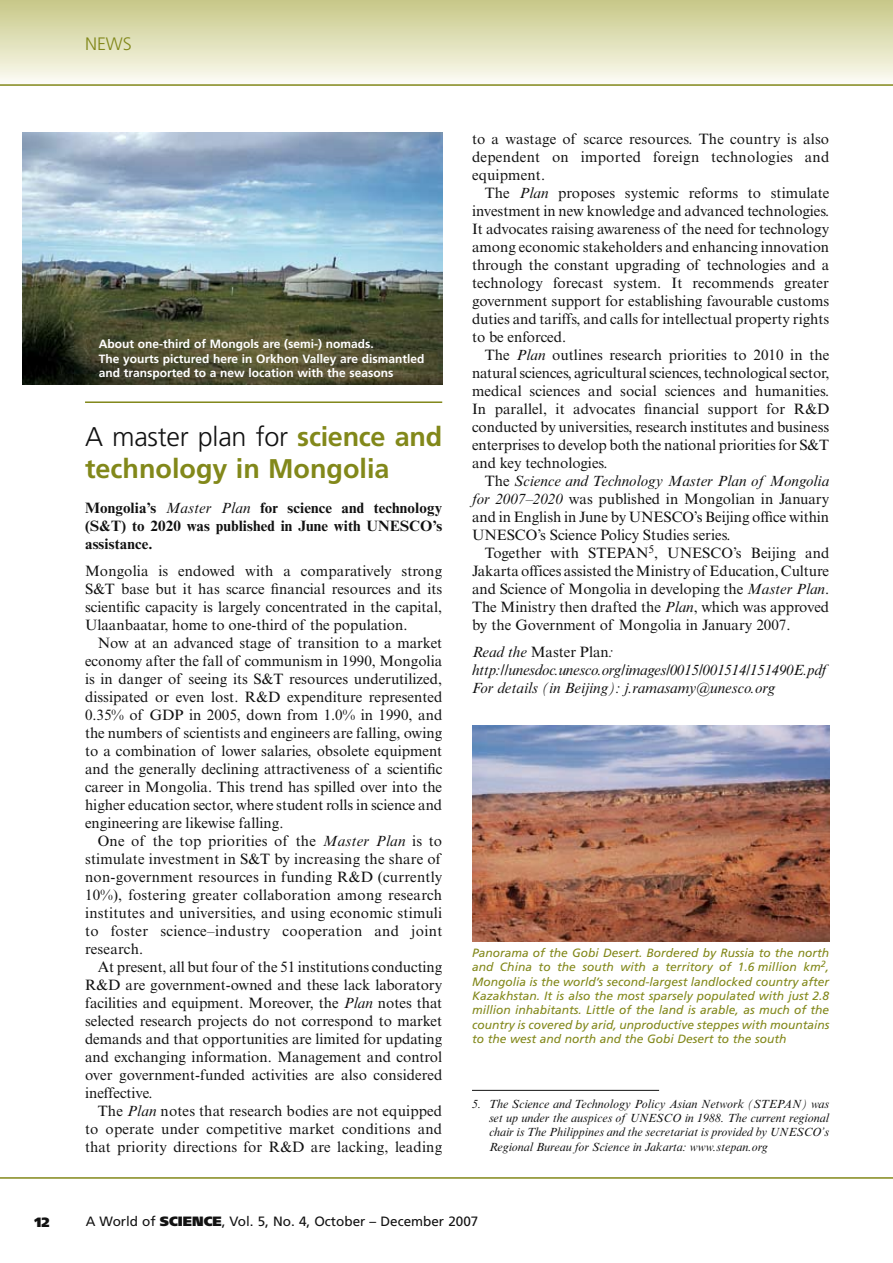
<style>
.page{position:relative;width:893px;height:1263px;background:#fff}
.page>*{position:absolute;margin:0;border:0;box-sizing:border-box;transform-origin:0 0}
.t1{font:700 27px/32.4px "Frutiger LT Std";color:#82881a}
.t2{font:300 18px "Frutiger LT Std";color:#82881a}
.t3{font:15px/18px "Times New Roman MT Std";color:#121212;text-align:justify}
.t4{font:italic 15px/18px "Times New Roman MT Std";letter-spacing:-.02em;color:#121212}
.t5{font:700 15px/18px "Times New Roman MT Std";letter-spacing:.01em;color:#121212;text-align:justify}
.t6{font:13.5px "Frutiger LT Std";color:#121212}
.t7{font:900 13.5px "Frutiger LT Std";color:#121212}
.t8{font:italic 12px/14.4px "Frutiger LT Std";color:#82881a;text-align:justify}
.t9{font:italic 12px/14.4px "Times New Roman MT Std";color:#121212;text-align:justify}
.t10{font:700 12px/14.4px "Frutiger LT Std";color:#fff}
.s1{font-weight:300;color:#121212}
.s2{font-weight:400;font-style:italic}
.s3{font-style:italic}
.s4{font-style:normal}
.s5{font-weight:900}
</style>
<div class="page">
<div style="left:0;top:0;width:893px;height:85px;background:linear-gradient(to bottom,#c7c786,#fdfcf5)"></div>
<hr style="left:0;top:1177px;width:893px;height:2px;background:#82881a">
<hr style="left:0;top:84px;width:893px;height:2px;background:#82881a">
<svg style="left:892px;top:0;width:1px;height:84px"></svg>
<hr style="left:85px;top:401px;width:357px;height:2px;background:#82881a">
<img style="left:472px;top:725px;width:357px;height:217px">
<img style="left:22px;top:133px;width:420px;height:252px">
<hr style="left:472px;top:1090px;width:187px;height:1px;background:#121212">
<p class="t2" style="left:85px;top:33px;width:48px">NEWS</p>
<p class="t10" style="left:99px;top:337px;width:327px">About one-third of Mongols are (semi-) nomads.<br>The yourts pictured here in Orkhon Valley are dismantled and transported to a new location with the seasons</p>
<h1 class="t1" style="left:85px;top:420px;width:359px"><span class="s1">A master plan for</span> science and technology in Mongolia</h1>
<p class="t5" style="left:85px;top:498px;width:359px">Mongolia’s <span class="s2">Master Plan</span> for science and technology (S&amp;T) to 2020 was published in June with UNESCO’s assistance.</p>
<p class="t3" style="left:85px;top:562px;width:359px">Mongolia is endowed with a comparatively strong S&amp;T base but it has scarce financial resources and its scientific capacity is largely concentrated in the capital, Ulaanbaatar, home to one-third of the population.</p>
<p class="t3" style="left:85px;top:634px;width:359px;text-indent:13px">Now at an advanced stage of transition to a market economy after the fall of communism in 1990, Mongolia is in danger of seeing its S&amp;T resources underutilized, dissipated or even lost. R&amp;D expenditure represented 0.35% of GDP in 2005, down from 1.0% in 1990, and the numbers of scientists and engineers are falling, owing to a combination of lower salaries, obsolete equipment and the generally declining attractiveness of a scientific career in Mongolia. This trend has spilled over into the higher education sector, where student rolls in science and engineering are likewise falling.</p>
<p class="t3" style="left:85px;top:832px;width:359px;text-indent:13px">One of the top priorities of the <span class="s3">Master Plan</span> is to stimulate investment in S&amp;T by increasing the share of non-government resources in funding R&amp;D (currently 10%), fostering greater collaboration among research institutes and universities, and using economic stimuli to foster science–industry cooperation and joint research.</p>
<p class="t3" style="left:85px;top:958px;width:359px;text-indent:13px">At present, all but four of the 51 institutions conducting R&amp;D are government-owned and these lack laboratory facilities and equipment. Moreover, the <span class="s3">Plan</span> notes that selected research projects do not correspond to market demands and that opportunities are limited for updating and exchanging information. Management and control over government-funded activities are also considered ineffective.</p>
<p class="t3" style="left:85px;top:1102px;width:359px;text-indent:13px">The <span class="s3">Plan</span> notes that research bodies are not equipped to operate under competitive market conditions and that priority directions for R&amp;D are lacking, leading</p>
<p class="t3" style="left:472px;top:130px;width:359px">to a wastage of scarce resources. The country is also dependent on imported foreign technologies and equipment.</p>
<p class="t3" style="left:472px;top:184px;width:359px;text-indent:13px">The <span class="s3">Plan</span> proposes systemic reforms to stimulate investment in new knowledge and advanced technologies.<br>It advocates raising awareness of the need for technology among economic stakeholders and enhancing innovation through the constant upgrading of technologies and a technology forecast system. It recommends greater government support for establishing favourable customs duties and tariffs, and calls for intellectual property rights to be enforced.</p>
<p class="t3" style="left:472px;top:346px;width:359px;text-indent:13px">The <span class="s3">Plan</span> outlines research priorities to 2010 in the natural sciences, agricultural sciences, technological sector, medical sciences and social sciences and humanities.<br>In parallel, it advocates financial support for R&amp;D conducted by universities, research institutes and business enterprises to develop both the national priorities for S&amp;T and key technologies.</p>
<p class="t3" style="left:472px;top:472px;width:359px;text-indent:13px">The <span class="s3">Science and Technology Master Plan of Mongolia for 2007–2020</span> was published in Mongolian in January and in English in June by UNESCO’s Beijing office within UNESCO’s Science Policy Studies series.</p>
<p class="t3" style="left:472px;top:544px;width:359px;text-indent:13px">Together with STEPAN<sup>5</sup>, UNESCO’s Beijing and Jakarta offices assisted the Ministry of Education, Culture and Science of Mongolia in developing the <span class="s3">Master Plan</span>.<br>The Ministry then drafted the <span class="s3">Plan</span>, which was approved by the Government of Mongolia in January 2007.</p>
<p class="t4" style="left:472px;top:643px;width:356px">Read the <span class="s4">Master Plan</span>: http://unesdoc.unesco.org/images/0015/001514/151490E.pdf<br>For details (in Beijing): j.ramasamy@unesco.org</p>
<p class="t8" style="left:472px;top:945px;width:359px">Panorama of the Gobi Desert. Bordered by Russia to the north and China to the south with a territory of 1.6 million km<sup>2</sup>, Mongolia is the world’s second-largest landlocked country after Kazakhstan. It is also the most sparsely populated with just 2.8 million inhabitants. Little of the land is arable, as much of the country is covered by arid, unproductive steppes with mountains to the west and north and the Gobi Desert to the south</p>
<p class="t9" style="left:489px;top:1096px;width:342px;text-indent:-17px">5. The Science and Technology Policy Asian Network (STEPAN) was set up under the auspices of UNESCO in 1988. The current regional chair is The Philippines and the secretariat is provided by UNESCO’s Regional Bureau for Science in Jakarta: www.stepan.org</p>
<p class="t7" style="left:35px;top:1214px;width:16px">12</p>
<p class="t6" style="left:86px;top:1213px;width:394px">A World of <span class="s5">SCIENCE</span>, Vol. 5, N o. 4, October – December 2007</p>
</div>
